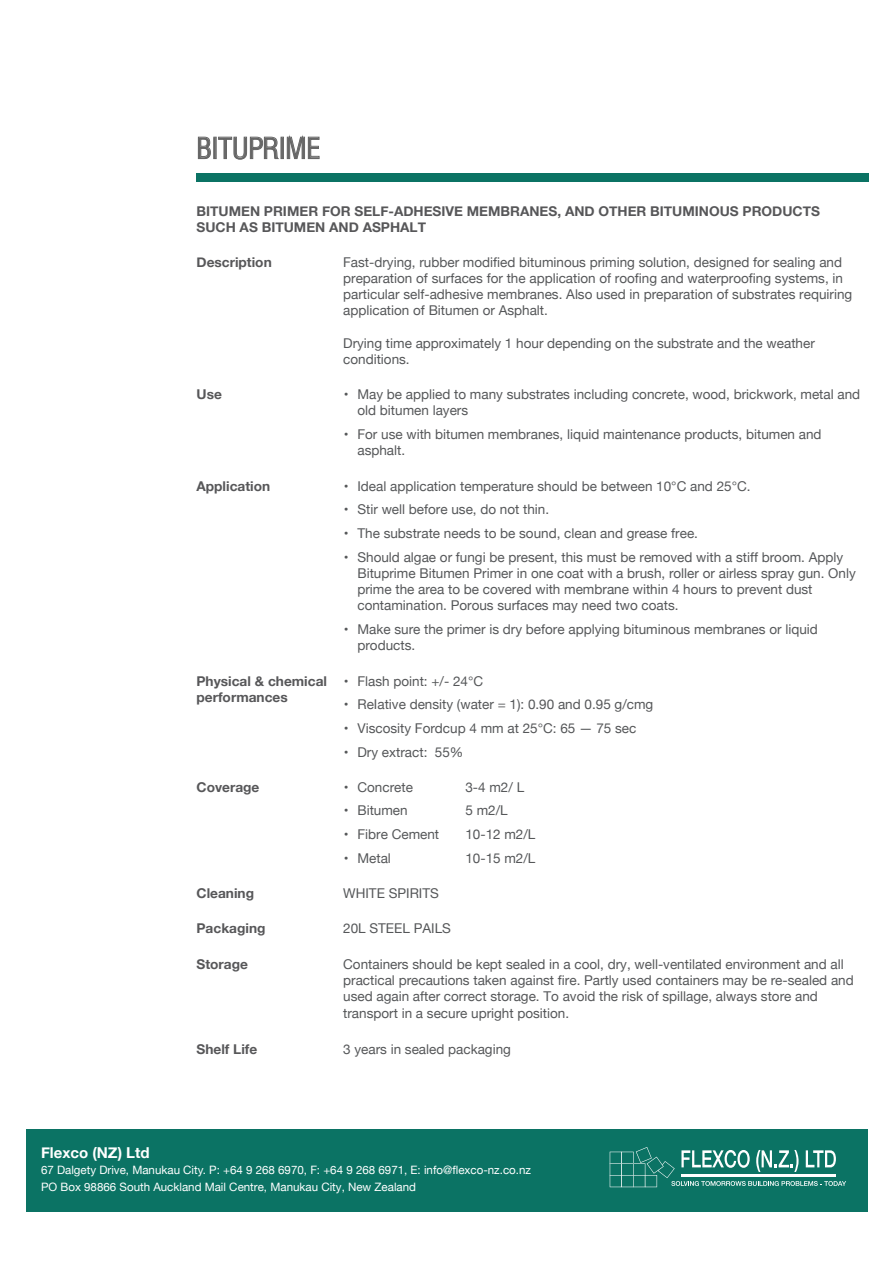
<style>
.page{position:relative;width:893px;height:1263px;background:#fff}
.page>*{position:absolute;margin:0;border:0;box-sizing:border-box;transform-origin:0 0}
.t1{font:condensed 28.5px "Swiss 721";color:#666}
.t2{font:700 15px "Helvetica Neue";color:#fff}
.t3{font:13.5px/16.2px "Helvetica Neue";color:#555759}
.t4{font:700 13.5px/16.2px "Helvetica Neue";color:#575759}
.t5{font:11.55px/16.5px "Helvetica Neue";color:#fff}
</style>
<div class="page">
<div style="left:26px;top:1129px;width:841px;height:83px;background:#0b7364"></div>
<svg style="left:610px;top:1147px;width:236px;height:40px"></svg>
<div style="left:197px;top:173px;width:672px;height:9px;background:#0b7364"></div>
<svg style="left:198px;top:136px;width:13px;height:23px"></svg>
<div style="left:213px;top:137px;width:4px;height:22px;border:1px solid #666"></div>
<svg style="left:218px;top:136px;width:61px;height:24px"></svg>
<div style="left:281px;top:137px;width:3px;height:22px;border:1px solid #666"></div>
<svg style="left:287px;top:134px;width:33px;height:25px"></svg>
<h1 class="t1" style="left:196px;top:129px;width:125px">BITUPRIME</h1>
<p class="t4" style="left:196px;top:203px;width:625px">BITUMEN PRIMER FOR SELF-ADHESIVE MEMBRANES, AND OTHER BITUMINOUS PRODUCTS<br>SUCH AS BITUMEN AND ASPHALT</p>
<p class="t4" style="left:196px;top:254px;width:77px">Description</p>
<p class="t3" style="left:343px;top:255px;width:511px">Fast-drying, rubber modified bituminous priming solution, designed for sealing and preparation of surfaces for the application of roofing and waterproofing systems, in particular self-adhesive membranes. Also used in preparation of substrates requiring application of Bitumen or Asphalt.</p>
<p class="t3" style="left:343px;top:336px;width:473px">Drying time approximately 1 hour depending on the substrate and the weather conditions.</p>
<p class="t4" style="left:196px;top:386px;width:27px">Use</p>
<p class="t3" style="left:357px;top:387px;width:504px;text-indent:-14px">• May be applied to many substrates including concrete, wood, brickwork, metal and old bitumen layers</p>
<p class="t3" style="left:357px;top:426px;width:466px;text-indent:-14px">• For use with bitumen membranes, liquid maintenance products, bitumen and asphalt.</p>
<p class="t3" style="left:344px;top:478px;width:408px">• Ideal application temperature should be between 10°C and 25°C.</p>
<p class="t3" style="left:344px;top:501px;width:207px">• Stir well before use, do not thin.</p>
<p class="t3" style="left:344px;top:525px;width:356px">• The substrate needs to be sound, clean and grease free.</p>
<p class="t3" style="left:357px;top:549px;width:500px;text-indent:-14px">• Should algae or fungi be present, this must be removed with a stiff broom. Apply Bituprime Bitumen Primer in one coat with a brush, roller or airless spray gun. Only prime the area to be covered with membrane within 4 hours to prevent dust contamination. Porous surfaces may need two coats.</p>
<p class="t3" style="left:357px;top:621px;width:462px;text-indent:-14px">• Make sure the primer is dry before applying bituminous membranes or liquid products.</p>
<p class="t3" style="left:344px;top:673px;width:141px">• Flash point: +/- 24°C</p>
<p class="t3" style="left:344px;top:696px;width:311px">• ReIative density (water = 1): 0.90 and 0.95 g/cmg</p>
<p class="t3" style="left:344px;top:720px;width:294px">• Viscosity Fordcup 4 mm at 25°C: 65 — 75 sec</p>
<p class="t3" style="left:344px;top:744px;width:121px">• Dry extract: 55%</p>
<p class="t4" style="left:196px;top:478px;width:75px">Application</p>
<p class="t4" style="left:196px;top:673px;width:132px">Physical &amp; chemical performances</p>
<p class="t4" style="left:196px;top:779px;width:64px">Coverage</p>
<p class="t3" style="left:344px;top:780px;width:71px">• Concrete</p>
<p class="t3" style="left:465px;top:777px;width:60px;line-height:23px">3-4 m2/ L<br>5 m2/L</p>
<p class="t3" style="left:344px;top:851px;width:49px">• Metal</p>
<p class="t3" style="left:344px;top:803px;width:65px">• Bitumen</p>
<p class="t3" style="left:344px;top:827px;width:97px">• Fibre Cement</p>
<p class="t3" style="left:465px;top:823px;width:72px;line-height:24px">10-12 m2/L<br>10-15 m2/L</p>
<p class="t4" style="left:196px;top:886px;width:59px">Cleaning</p>
<p class="t3" style="left:343px;top:886px;width:97px">WHITE SPIRITS</p>
<p class="t4" style="left:196px;top:920px;width:70px">Packaging</p>
<p class="t3" style="left:343px;top:921px;width:109px">20L STEEL PAILS</p>
<p class="t4" style="left:196px;top:956px;width:53px">Storage</p>
<p class="t3" style="left:343px;top:957px;width:512px">Containers should be kept sealed in a cool, dry, well-ventilated environment and all practical precautions taken against fire. Partly used containers may be re-sealed and used again after correct storage. To avoid the risk of spillage, always store and transport in a secure upright position.</p>
<p class="t4" style="left:196px;top:1042px;width:62px">Shelf Life</p>
<p class="t3" style="left:343px;top:1042px;width:169px">3 years in sealed packaging</p>
<p class="t2" style="left:41px;top:1141px;width:110px">Flexco (NZ) Ltd</p>
<p class="t5" style="left:41px;top:1162px;width:491px">67 Dalgety Drive, Manukau City. P: +64 9 268 6970, F: +64 9 268 6971, E: info@flexco-nz.co.nz<br>PO Box 98866 South Auckland Mail Centre, Manukau City, New Zealand</p>
</div>
